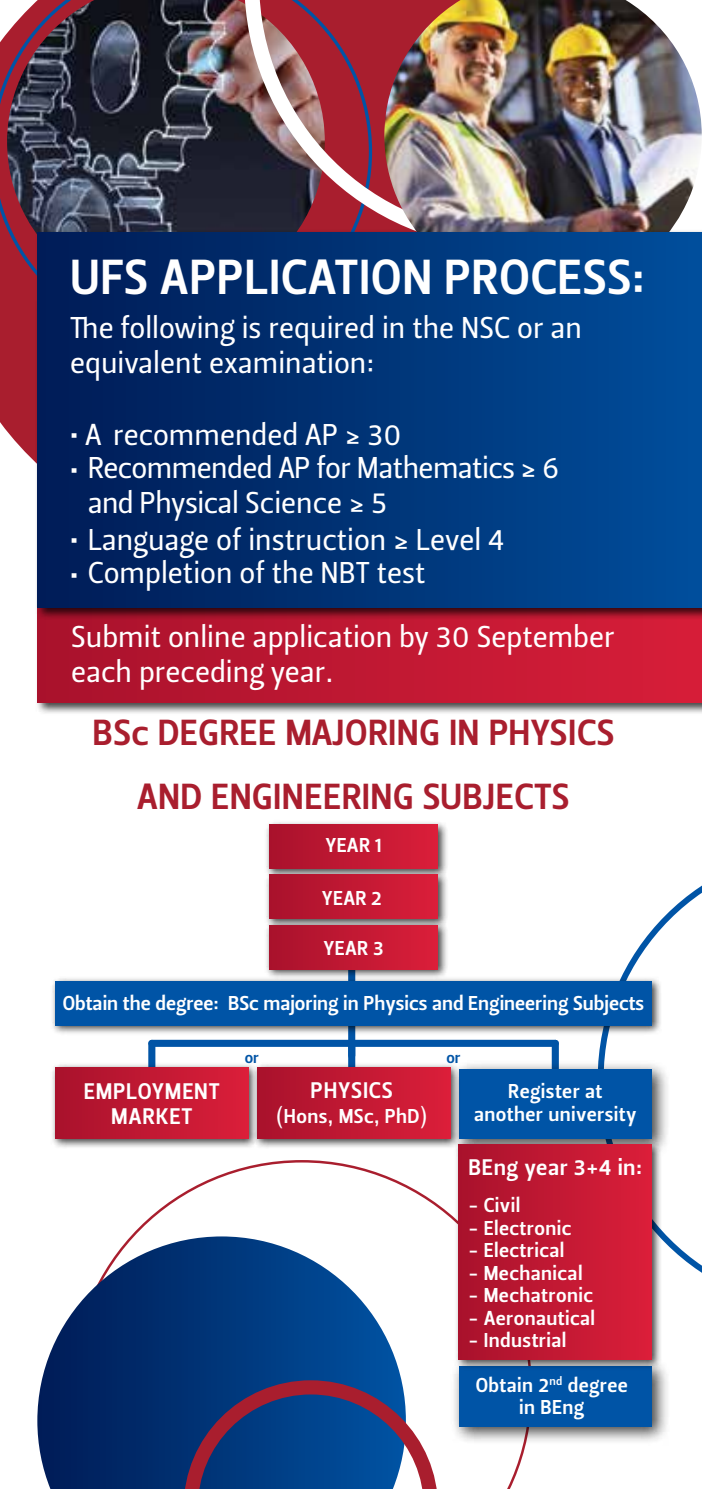
<style>
.page{position:relative;width:702px;height:1489px;background:#fff}
.page>*{position:absolute;margin:0;border:0;box-sizing:border-box;transform-origin:0 0}
.t1{font:49px "Leitura Sans Grot 3";letter-spacing:.015em;color:#fff}
.t2{font:36px/63.8px "Leitura Sans Grot 3";letter-spacing:.015em;color:#a91e2e;text-align:center}
.t3{font:30px/35px "Leitura Sans Grot 2";color:#fff}
.t4{font:30px/35px "Leitura Sans Grot 2";letter-spacing:-.02em;color:#fff}
.t5{font:22.5px/25px "Leitura Sans Grot 3";letter-spacing:.035em;color:#fff;text-align:center}
.t6{font:20px/22.5px "Leitura Sans Grot 3";letter-spacing:.02em;color:#fff;text-align:center}
.t7{font:20px "Leitura Sans Grot 3";color:#fff}
.t8{font:16px "Leitura Sans Grot 3";color:#0054a6}
</style>
<div class="page">
<svg style="left:598px;top:885px;width:104px;height:388px"></svg>
<svg style="left:131px;top:1160px;width:395px;height:328px"></svg>
<svg style="left:0;top:342px;width:35px;height:120px;fill:#a91e2e"></svg>
<div style="left:0;top:33px;width:35px;height:309px;background:#a91e2e"></div>
<img style="left:7px;top:0;width:237px;height:300px">
<div style="left:348px;top:999px;width:7px;height:56px;background:#0054a6"></div>
<div style="left:348px;top:1043px;width:7px;height:56px;background:#0054a6"></div>
<div style="left:551px;top:1043px;width:8px;height:56px;background:#0054a6"></div>
<div style="left:148px;top:1043px;width:7px;height:56px;background:#0054a6"></div>
<svg style="left:244px;top:0;width:458px;height:229px;background:#954c58"></svg>
<img style="left:384px;top:0;width:317px;height:229px">
<div style="left:35px;top:298px;width:667px;height:417px;background:#000;opacity:.75"></div>
<div style="left:37px;top:301px;width:665px;height:401px;background:linear-gradient(to right,#a9122c,#d71e39)"></div>
<div style="left:35px;top:229px;width:667px;height:391px;background:#000;opacity:.75"></div>
<div style="left:37px;top:232px;width:665px;height:375px;background:linear-gradient(to right,#001a54,#004e9b)"></div>
<div style="left:450px;top:1356px;width:220px;height:88px;background:#000;opacity:.75"></div>
<div style="left:459px;top:1370px;width:192px;height:56px;background:#0054a6"></div>
<div style="left:450px;top:1059px;width:220px;height:98px;background:#000;opacity:.75"></div>
<div style="left:460px;top:1068px;width:191px;height:70px;background:#0054a6"></div>
<div style="left:264px;top:819px;width:185px;height:60px;background:#000;opacity:.75"></div>
<div style="left:269px;top:824px;width:169px;height:44px;background:linear-gradient(to right,#a9122c,#db1f3a)"></div>
<div style="left:264px;top:869px;width:185px;height:60px;background:#000;opacity:.75"></div>
<div style="left:269px;top:874px;width:169px;height:44px;background:linear-gradient(to right,#a9122c,#db1f3a)"></div>
<div style="left:264px;top:920px;width:185px;height:59px;background:#000;opacity:.75"></div>
<div style="left:269px;top:925px;width:169px;height:44px;background:linear-gradient(to right,#a9122c,#db1f3a)"></div>
<div style="left:50px;top:976px;width:611px;height:59px;background:#000;opacity:.75"></div>
<div style="left:55px;top:981px;width:596px;height:44px;background:#0054a6"></div>
<div style="left:252px;top:1062px;width:208px;height:86px;background:#000;opacity:.75"></div>
<div style="left:257px;top:1067px;width:193px;height:71px;background:linear-gradient(to right,#a9122c,#db1f3a)"></div>
<div style="left:50px;top:1062px;width:208px;height:86px;background:#000;opacity:.75"></div>
<div style="left:55px;top:1067px;width:193px;height:71px;background:linear-gradient(to right,#a9122c,#db1f3a)"></div>
<div style="left:454px;top:1139px;width:207px;height:231px;background:#000;opacity:.75"></div>
<div style="left:459px;top:1144px;width:192px;height:215px;background:linear-gradient(to right,#a9122c,#da1f3a)"></div>
<div style="left:152px;top:1039px;width:403px;height:7px;background:#0054a6"></div>
<svg style="left:37px;top:1236px;width:369px;height:252px"></svg>
<svg style="left:184px;top:1380px;width:254px;height:108px;background:#384f86"></svg>
<h1 class="t1" style="left:70px;top:244px;width:576px">UFS APPLICATION PROCESS:</h1>
<p class="t3" style="left:70px;top:311px;width:513px">The following is required in the NSC or an equivalent examination:</p>
<p class="t3" style="left:70px;top:417px;width:333px">• A recommended AP ≥ 30</p>
<p class="t4" style="left:88px;top:451px;width:473px;text-indent:-17px">• Recommended AP for Mathematics ≥ 6 and Physical Science ≥ 5</p>
<p class="t3" style="left:70px;top:522px;width:436px">• Language of instruction ≥ Level 4</p>
<p class="t3" style="left:70px;top:541px;width:546px;line-height:63.8px">• Completion of the NBT test<br>Submit online application by 30 September</p>
<p class="t3" style="left:71px;top:655px;width:264px">each preceding year.</p>
<p class="t2" style="left:93px;top:701px;width:523px">BSc DEGREE MAJORING IN PHYSICS<br>AND ENGINEERING SUBJECTS</p>
<p class="t6" style="left:325px;top:833px;width:58px">YEAR 1</p>
<p class="t6" style="left:322px;top:886px;width:62px">YEAR 2</p>
<p class="t6" style="left:323px;top:936px;width:62px">YEAR 3</p>
<p class="t7" style="left:63px;top:989px;width:583px">Obtain the degree: BSc majoring in Physics and Engineering Subjects</p>
<p class="t5" style="left:84px;top:1078px;width:137px">EMPLOYMENT<br>MARKET</p>
<p class="t8" style="left:245px;top:1046px;width:16px">or</p>
<p class="t8" style="left:446px;top:1046px;width:16px">or</p>
<p class="t5" style="left:310px;top:1077px;width:84px">PHYSICS</p>
<p class="t6" style="left:277px;top:1104px;width:151px">(Hons, MSc, PhD)</p>
<p class="t6" style="left:474px;top:1080px;width:164px">Register at another university</p>
<p class="t5" style="left:468px;top:1154px;width:175px">BEng year 3+4 in:</p>
<p class="t6" style="left:468px;top:1194px;width:53px">- Civil</p>
<p class="t6" style="left:468px;top:1216px;width:104px">- Electronic</p>
<p class="t6" style="left:468px;top:1239px;width:97px">- Electrical</p>
<p class="t6" style="left:468px;top:1261px;width:116px">- Mechanical</p>
<p class="t6" style="left:468px;top:1284px;width:126px">- Mechatronic</p>
<p class="t6" style="left:468px;top:1306px;width:128px">- Aeronautical</p>
<p class="t6" style="left:468px;top:1329px;width:100px">- Industrial</p>
<p class="t6" style="left:475px;top:1373px;width:154px">Obtain 2<sup>nd</sup> degree in BEng</p>
</div>
